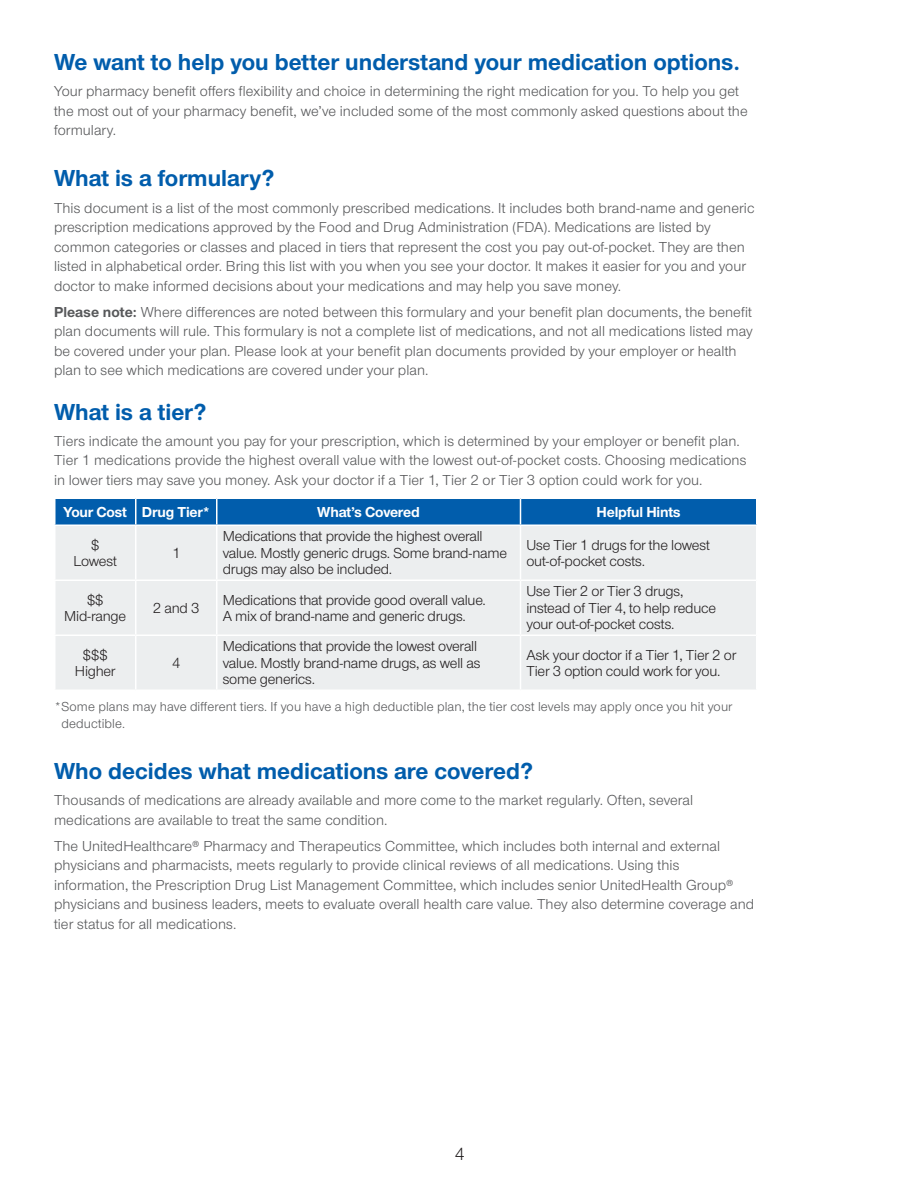
<style>
.page{position:relative;width:918px;height:1188px;background:#fff}
.page>*{position:absolute;margin:0;border:0;box-sizing:border-box;transform-origin:0 0}
.t1{font:700 24px "UHC Sans";color:#015dac}
.t2{font:18px "UHC Sans";color:#231f20}
.t3{font:15px/19.5px "UHC Sans";letter-spacing:.005em;color:#57585a}
.t4{font:15px/16.5px "UHC Sans";letter-spacing:-.015em;color:#231f20}
.t5{font:700 15px "UHC Sans";letter-spacing:-.015em;color:#fff}
.t6{font:13.5px/16.5px "UHC Sans";letter-spacing:.01em;color:#57585a}
.s1{font-weight:700}
</style>
<div class="page">
<div style="left:56px;top:526px;width:700px;height:163px;background:#eceeef"></div>
<div style="left:56px;top:499px;width:700px;height:26px;background:#015dac"></div>
<hr style="left:135px;top:526px;width:1px;height:54px;background:#fff">
<hr style="left:216px;top:526px;width:2px;height:54px;background:#fff">
<hr style="left:520px;top:526px;width:1px;height:54px;background:#fff">
<hr style="left:54px;top:580px;width:82px;height:1px;background:#fff">
<hr style="left:136px;top:580px;width:81px;height:1px;background:#fff">
<hr style="left:135px;top:581px;width:1px;height:54px;background:#fff">
<hr style="left:217px;top:580px;width:303px;height:1px;background:#fff">
<hr style="left:216px;top:581px;width:2px;height:54px;background:#fff">
<hr style="left:520px;top:580px;width:236px;height:1px;background:#fff">
<hr style="left:520px;top:581px;width:1px;height:54px;background:#fff">
<hr style="left:54px;top:635px;width:82px;height:1px;background:#fff">
<hr style="left:136px;top:635px;width:81px;height:1px;background:#fff">
<hr style="left:135px;top:636px;width:1px;height:54px;background:#fff">
<hr style="left:217px;top:635px;width:303px;height:1px;background:#fff">
<hr style="left:216px;top:636px;width:2px;height:54px;background:#fff">
<hr style="left:520px;top:635px;width:236px;height:1px;background:#fff">
<hr style="left:520px;top:636px;width:1px;height:54px;background:#fff">
<h1 class="t1" style="left:54px;top:46px;width:688px">We want to help you better understand your medication options.</h1>
<p class="t3" style="left:54px;top:81px;width:695px">Your pharmacy benefit offers flexibility and choice in determining the right medication for you. To help you get the most out of your pharmacy benefit, we’ve included some of the most commonly asked questions about the formulary.</p>
<h1 class="t1" style="left:54px;top:162px;width:222px">What is a formulary?</h1>
<p class="t3" style="left:54px;top:197px;width:702px">This document is a list of the most commonly prescribed medications. It includes both brand-name and generic prescription medications approved by the Food and Drug Administration (FDA). Medications are listed by common categories or classes and placed in tiers that represent the cost you pay out-of-pocket. They are then listed in alphabetical order. Bring this list with you when you see your doctor. It makes it easier for you and your doctor to make informed decisions about your medications and may help you save money.</p>
<p class="t3" style="left:54px;top:302px;width:700px"><span class="s1">Please note:</span> Where differences are noted between this formulary and your benefit plan documents, the benefit plan documents will rule. This formulary is not a complete list of medications, and not all medications listed may be covered under your plan. Please look at your benefit plan documents provided by your employer or health plan to see which medications are covered under your plan.</p>
<h1 class="t1" style="left:54px;top:395px;width:154px">What is a tier?</h1>
<p class="t3" style="left:54px;top:431px;width:694px">Tiers indicate the amount you pay for your prescription, which is determined by your employer or benefit plan.<br>Tier 1 medications provide the highest overall value with the lowest out-of-pocket costs. Choosing medications in lower tiers may save you money. Ask your doctor if a Tier 1, Tier 2 or Tier 3 option could work for you.</p>
<p class="t5" style="left:63px;top:502px;width:149px">Your Cost Drug Tier*</p>
<p class="t5" style="left:317px;top:502px;width:104px">What’s Covered</p>
<p class="t5" style="left:597px;top:502px;width:86px">Helpful Hints</p>
<p class="t4" style="left:73px;top:536px;width:45px;text-align:center">$<br>Lowest</p>
<p class="t4" style="left:172px;top:544px;width:10px">1</p>
<p class="t4" style="left:223px;top:528px;width:286px">Medications that provide the highest overall value. Mostly generic drugs. Some brand-name drugs may also be included.</p>
<p class="t4" style="left:527px;top:536px;width:185px">Use Tier 1 drugs for the lowest out-of-pocket costs.</p>
<p class="t4" style="left:64px;top:591px;width:63px;text-align:center">$$<br>Mid-range</p>
<p class="t4" style="left:153px;top:599px;width:48px">2 and 3</p>
<p class="t4" style="left:223px;top:591px;width:265px">Medications that provide good overall value.<br>A mix of brand-name and generic drugs.</p>
<p class="t4" style="left:527px;top:583px;width:191px">Use Tier 2 or Tier 3 drugs, instead of Tier 4, to help reduce your out-of-pocket costs.</p>
<p class="t4" style="left:75px;top:646px;width:42px;text-align:center">$$$<br>Higher</p>
<p class="t4" style="left:172px;top:654px;width:10px">4</p>
<p class="t4" style="left:223px;top:638px;width:259px">Medications that provide the lowest overall value. Mostly brand-name drugs, as well as some generics.</p>
<p class="t4" style="left:527px;top:646px;width:211px">Ask your doctor if a Tier 1, Tier 2 or<br>Tier 3 option could work for you.</p>
<p class="t6" style="left:62px;top:698px;width:672px;text-indent:-8px">*Some plans may have different tiers. If you have a high deductible plan, the tier cost levels may apply once you hit your deductible.</p>
<h1 class="t1" style="left:54px;top:755px;width:481px">Who decides what medications are covered?</h1>
<p class="t3" style="left:54px;top:790px;width:641px">Thousands of medications are already available and more come to the market regularly. Often, several medications are available to treat the same condition.</p>
<p class="t3" style="left:54px;top:836px;width:702px">The UnitedHealthcare® Pharmacy and Therapeutics Committee, which includes both internal and external physicians and pharmacists, meets regularly to provide clinical reviews of all medications. Using this information, the Prescription Drug List Management Committee, which includes senior UnitedHealth Group® physicians and business leaders, meets to evaluate overall health care value. They also determine coverage and tier status for all medications.</p>
<p class="t2" style="left:455px;top:1142px;width:12px">4</p>
</div>
